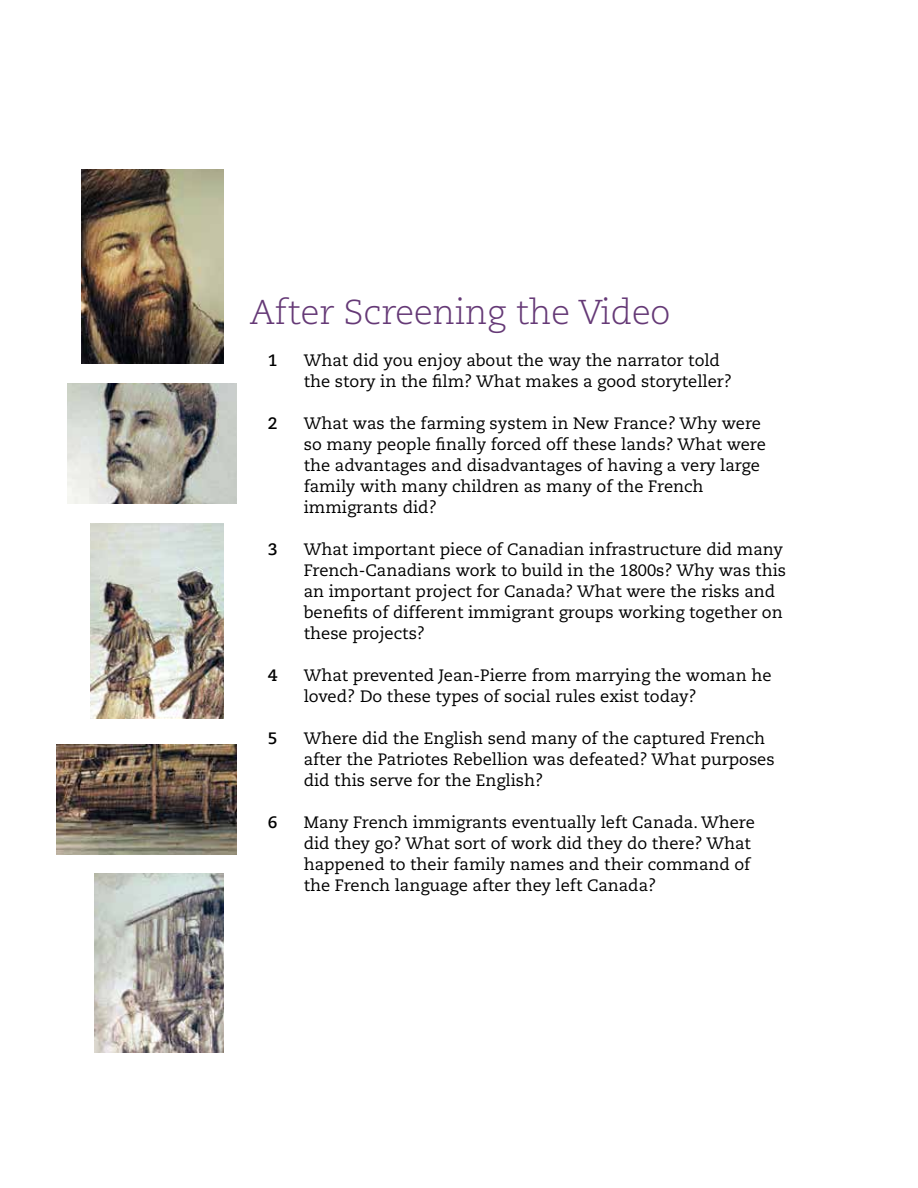
<style>
.page{position:relative;width:918px;height:1188px;background:#fff}
.page>*{position:absolute;margin:0;border:0;box-sizing:border-box;transform-origin:0 0}
.t1{font:300 34.5px "Caecilia";color:#653976}
.t2{font:16.5px/21px "Caecilia";color:#000}
.t3{font:700 16.5px "Caecilia";color:#000}
</style>
<div class="page">
<img style="left:81px;top:169px;width:142px;height:194px">
<img style="left:95px;top:873px;width:128px;height:179px">
<img style="left:90px;top:524px;width:133px;height:194px">
<img style="left:68px;top:383px;width:169px;height:121px">
<img style="left:56px;top:744px;width:180px;height:110px">
<h1 class="t1" style="left:250px;top:292px;width:422px">After Screening the Video</h1>
<p class="t3" style="left:268px;top:350px;width:11px">1</p>
<p class="t2" style="left:304px;top:350px;width:430px">What did you enjoy about the way the narrator told the story in the film? What makes a good storyteller?</p>
<p class="t3" style="left:268px;top:413px;width:11px">2</p>
<p class="t2" style="left:304px;top:413px;width:464px">What was the farming system in New France? Why were so many people finally forced off these lands? What were the advantages and disadvantages of having a very large family with many children as many of the French immigrants did?</p>
<p class="t3" style="left:268px;top:539px;width:11px">3</p>
<p class="t2" style="left:304px;top:539px;width:484px">What important piece of Canadian infrastructure did many French-Canadians work to build in the 1800s? Why was this an important project for Canada? What were the risks and benefits of different immigrant groups working together on these projects?</p>
<p class="t3" style="left:268px;top:665px;width:11px">4</p>
<p class="t2" style="left:304px;top:665px;width:469px">What prevented Jean-Pierre from marrying the woman he loved? Do these types of social rules exist today?</p>
<p class="t3" style="left:268px;top:728px;width:11px">5</p>
<p class="t2" style="left:304px;top:728px;width:472px">Where did the English send many of the captured French after the Patriotes Rebellion was defeated? What purposes did this serve for the English?</p>
<p class="t3" style="left:268px;top:812px;width:11px">6</p>
<p class="t2" style="left:304px;top:812px;width:453px">Many French immigrants eventually left Canada. Where did they go? What sort of work did they do there? What happened to their family names and their command of the French language after they left Canada?</p>
</div>
